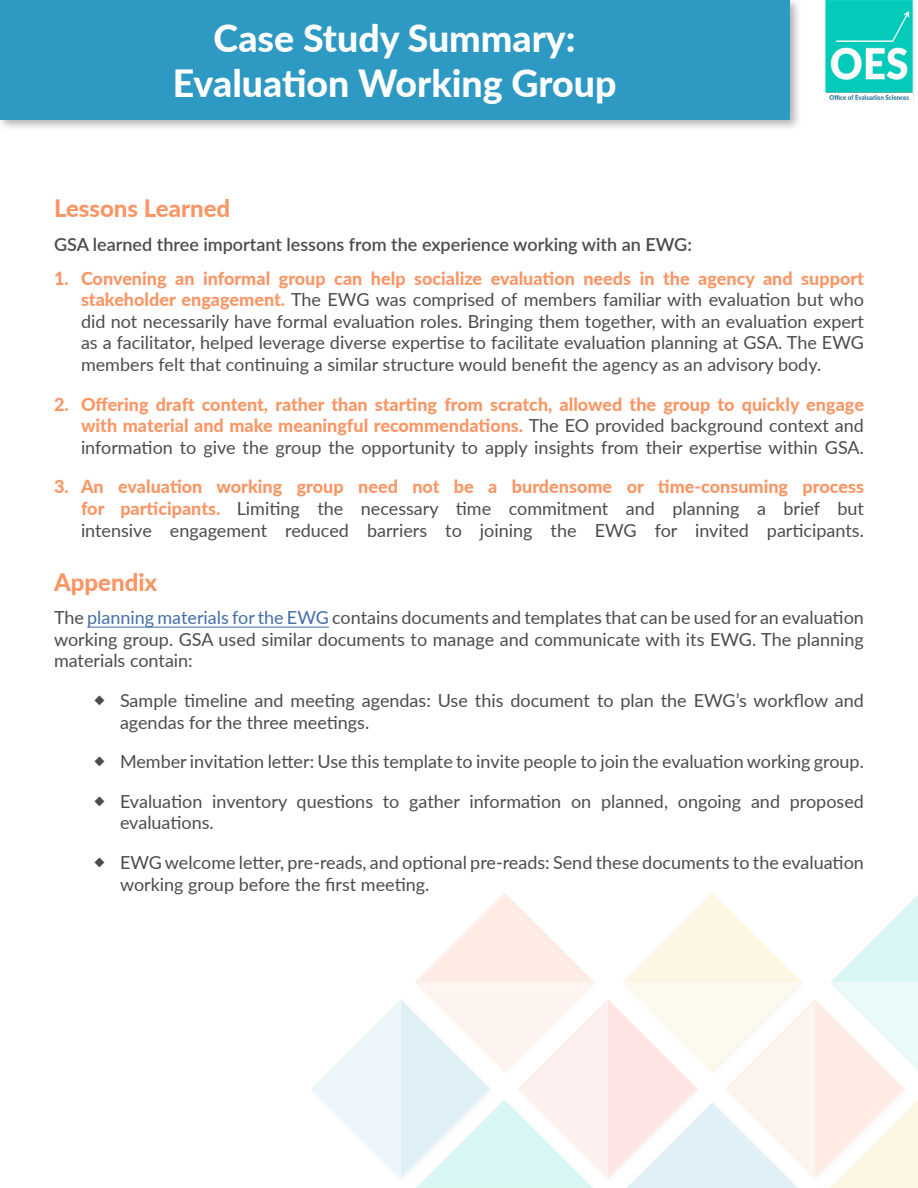
<style>
.page{position:relative;width:918px;height:1188px;background:#fff}
.page>*{position:absolute;margin:0;border:0;box-sizing:border-box;transform-origin:0 0}
.t1{font:800 37.5px "Lato";color:#fff}
.t2{font:800 24px "Lato";color:#fa9665}
.t3{font:18px/21.6px "Lato";color:#4b4c4d;text-align:justify}
.t4{font:800 18px/21.6px "Lato";color:#fa9665;text-align:justify}
.t5{font:600 18px "Lato";color:#4b4c4d}
.s1{font-weight:800;color:#fa9665}
.s2{font-weight:400;color:#4b4c4d}
.s3{color:#436da8}
</style>
<div class="page">
<hr style="left:87px;top:627px;width:242px;height:1px;background:#436da8">
<svg style="left:415px;top:893px;width:503px;height:295px"></svg>
<div style="left:312px;top:1084px;width:185px;height:98px;background:#fff;opacity:.75"></div>
<div style="left:304px;top:998px;width:190px;height:179px;background:#231f20;opacity:.5"></div>
<img style="left:825px;top:0;width:89px;height:100px">
<div style="left:0;top:0;width:802px;height:132px;background:#231f20;opacity:.35"></div>
<div style="left:0;top:0;width:789px;height:119px;background:#2e9ac4"></div>
<p class="t1" style="left:214px;top:10px;width:363px">Case Study Summary:</p>
<p class="t1" style="left:173px;top:55px;width:445px">Evaluation Working Group</p>
<p class="t2" style="left:54px;top:191px;width:178px">Lessons Learned</p>
<p class="t5" style="left:54px;top:231px;width:639px">GSA learned three important lessons from the experience working with an EWG:</p>
<p class="t3" style="left:81px;top:266px;width:784px;text-indent:-27px"><span class="s1">1. Convening an informal group can help socialize evaluation needs in the agency and support stakeholder engagement.</span> The EWG was comprised of members familiar with evaluation but who did not necessarily have formal evaluation roles. Bringing them together, with an evaluation expert as a facilitator, helped leverage diverse expertise to facilitate evaluation planning at GSA. The EWG members felt that continuing a similar structure would benefit the agency as an advisory body.</p>
<p class="t4" style="left:81px;top:392px;width:785px;text-indent:-27px">2. Offering draft content, rather than starting from scratch, allowed the group to quickly engage with material and make meaningful recommendations. <span class="s2">The EO provided background context and information to give the group the opportunity to apply insights from their expertise within GSA.</span></p>
<p class="t3" style="left:81px;top:475px;width:784px;text-indent:-27px"><span class="s1">3. An evaluation working group need not be a burdensome or time-consuming process for participants.</span> Limiting the necessary time commitment and planning a brief but intensive engagement reduced barriers to joining the EWG for invited participants.</p>
<p class="t2" style="left:54px;top:564px;width:105px">Appendix</p>
<p class="t3" style="left:54px;top:606px;width:811px">The <span class="s3">planning materials for the EWG</span> contains documents and templates that can be used for an evaluation working group. GSA used similar documents to manage and communicate with its EWG. The planning materials contain:</p>
<p class="t3" style="left:120px;top:689px;width:745px">Sample timeline and meeting agendas: Use this document to plan the EWG’s workflow and agendas for the three meetings.</p>
<p class="t3" style="left:120px;top:750px;width:745px">Member invitation letter: Use this template to invite people to join the evaluation working group.</p>
<p class="t3" style="left:120px;top:790px;width:745px">Evaluation inventory questions to gather information on planned, ongoing and proposed evaluations.</p>
<p class="t3" style="left:120px;top:851px;width:745px">EWG welcome letter, pre-reads, and optional pre-reads: Send these documents to the evaluation working group before the first meeting.</p>
</div>
